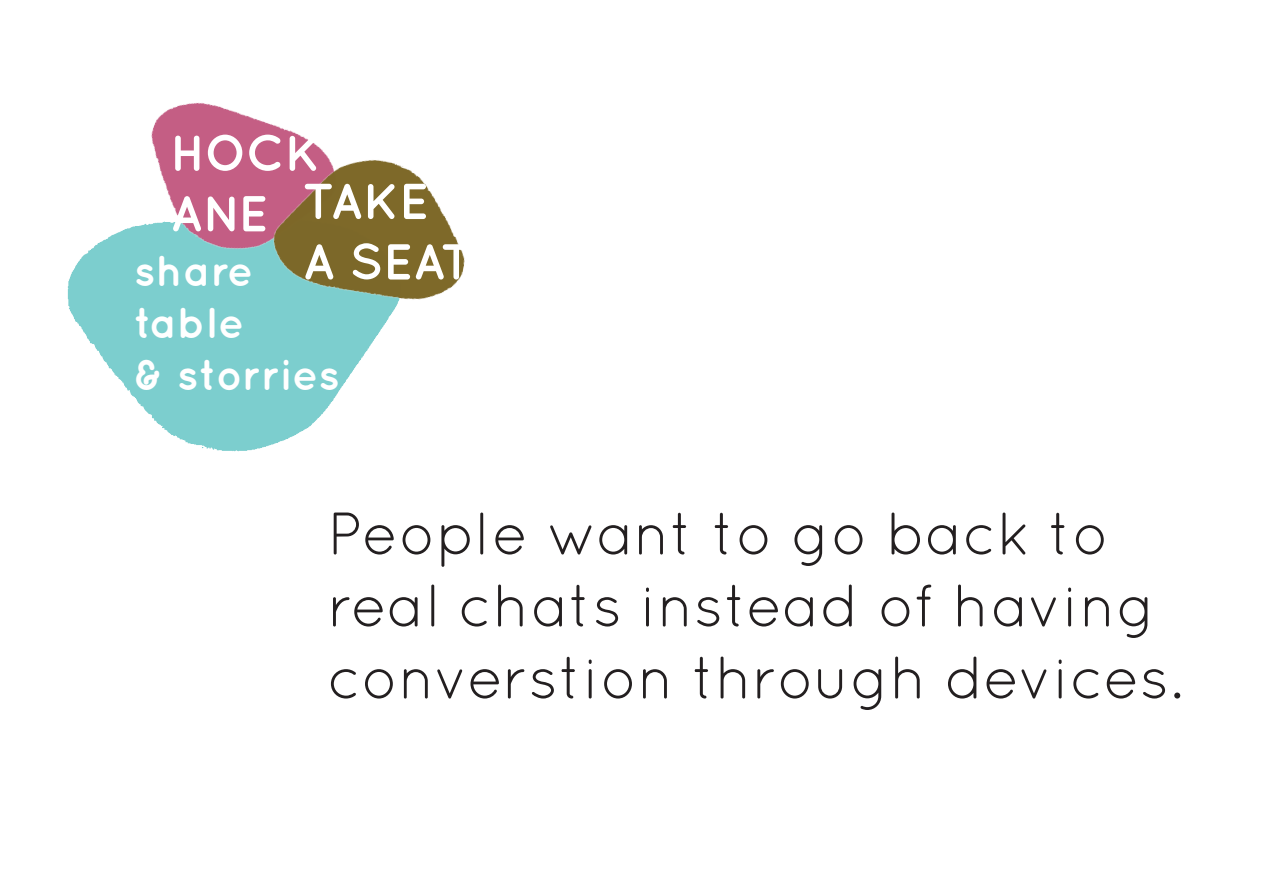
<style>
.page{position:relative;width:1263px;height:893px;background:#fff}
.page>*{position:absolute;margin:0;border:0;box-sizing:border-box;transform-origin:0 0}
.t1{font:60px/72px "Quicksand";color:#231f20}
.t2{font:700 50.4px/48.2px "Quicksand";color:#fff}
.t3{font:700 43.2px/51.9px "Quicksand";color:#fff}
</style>
<div class="page">
<img style="left:67px;top:246px;width:318px;height:206px">
<img style="left:95px;top:102px;width:267px;height:235px">
<img style="left:255px;top:102px;width:210px;height:222px">
<p class="t2" style="left:170px;top:128px;width:260px">HOCK<br>ANE TAKE</p>
<p class="t2" style="left:302px;top:236px;width:172px">A SEAT</p>
<p class="t3" style="left:134px;top:244px;width:207px">share table<br>&amp; storries</p>
<p class="t1" style="left:327px;top:497px;width:857px">People want to go back to real chats instead of having converstion through devices.</p>
</div>
